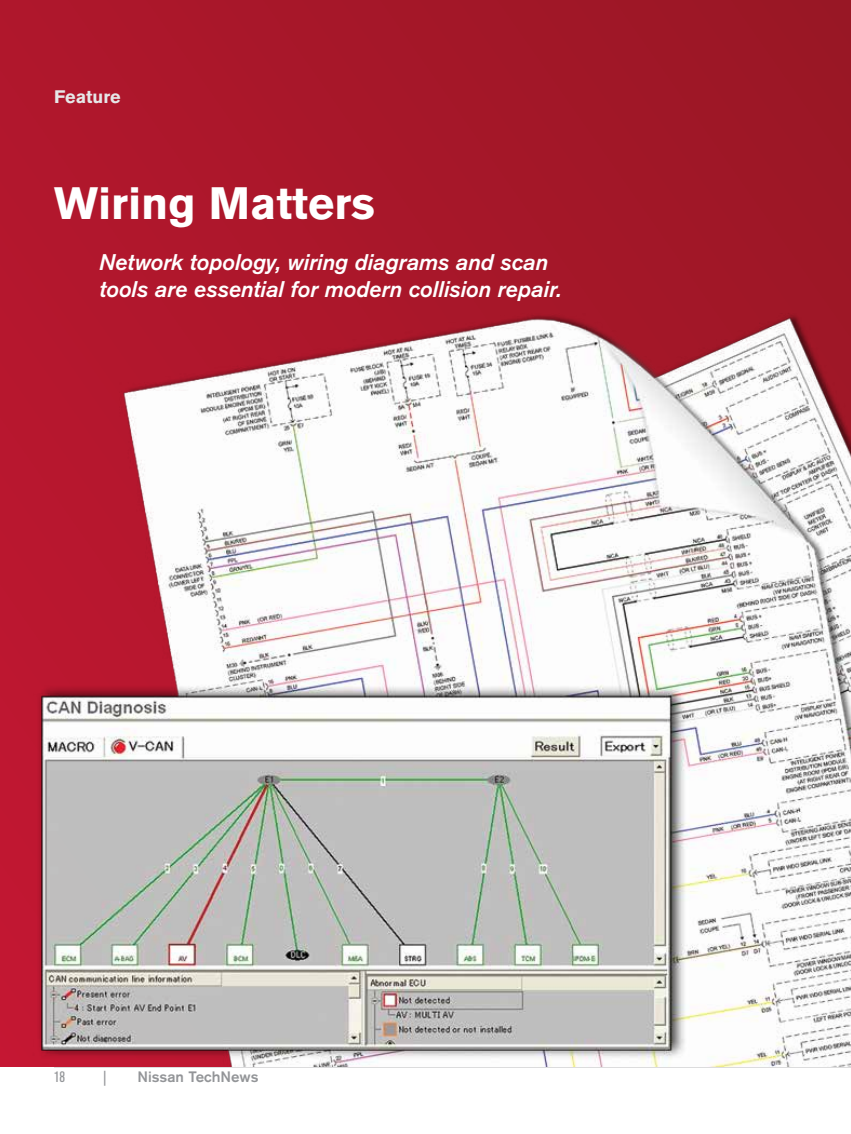
<style>
.page{position:relative;width:851px;height:1134px;background:#fff}
.page>*{position:absolute;margin:0;border:0;box-sizing:border-box;transform-origin:0 0}
.Feature_Title{font:700 45px "Nissan AG";color:#fff}
.Feature_Deck{font:italic 500 22.5px/27px "Nissan AG";letter-spacing:-.005em;color:#fff}
.t1{font:700 18px "Nissan AG";color:#e6e7e8}
.t2{font:500 15px "Nissan AG";color:#939598}
.t3{font:condensed 15px "Nissan AG";color:#939598}
</style>
<div class="page">
<hr style="left:54px;top:1066px;width:796px;height:1px;background:#939598">
<div style="left:0;top:0;width:850px;height:1066px;background:#a41728"></div>
<img style="left:0;top:71px;width:850px;height:995px">
<p class="t1" style="left:54px;top:86px;width:68px">Feature</p>
<p class="Feature_Title" style="left:54px;top:178px;width:322px">Wiring Matters</p>
<p class="Feature_Deck" style="left:99px;top:248px;width:464px">Network topology, wiring diagrams and scan tools are essential for modern collision repair.</p>
<p class="t3" style="left:54px;top:1069px;width:13px">18</p>
<p class="t3" style="left:103px;top:1069px;width:5px">|</p>
<p class="t2" style="left:137px;top:1068px;width:123px">Nissan TechNews</p>
</div>
